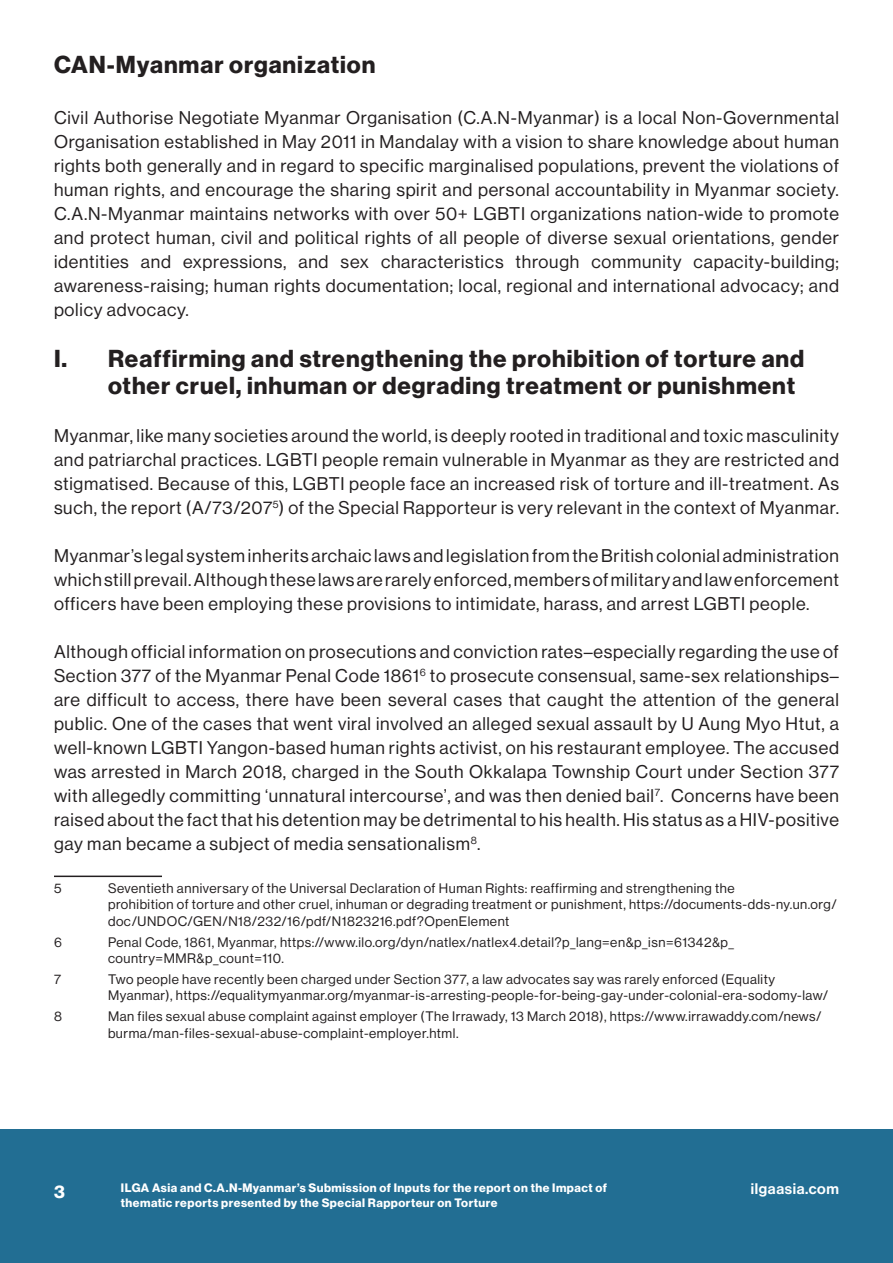
<style>
.page{position:relative;width:893px;height:1263px;background:#fff}
.page>*{position:absolute;margin:0;border:0;box-sizing:border-box;transform-origin:0 0}
.Sub_Heading{font:24px/27px "N Haas Grotesk DS Pro 75 Bd";letter-spacing:.04em;color:#231f20}
.Body_Text{font:18px/24px "N Haas Grotesk DS Pro 55 Rg";letter-spacing:.04em;color:#231f20;text-align:justify}
.t1{font:18px "N Haas Grotesk DS Pro 75 Bd";color:#fff}
.t2{font:15px "N Haas Grotesk DS Pro 65 Md";letter-spacing:.04em;color:#fff}
.Footnote{font:13.5px/16.5px "N Haas Grotesk DS Pro 55 Rg";letter-spacing:.04em;color:#231f20}
.t3{font:12px/15px "N Haas Grotesk DS Pro 75 Bd";letter-spacing:.04em;color:#fff}
</style>
<div class="page">
<div style="left:0;top:1130px;width:893px;height:133px;background:#226e93"></div>
<hr style="left:54px;top:875px;width:108px;height:2px;background:#231f20">
<p class="Sub_Heading" style="left:54px;top:51px;width:323px">CAN-Myanmar organization</p>
<p class="Body_Text" style="left:54px;top:106px;width:786px">Civil Authorise Negotiate Myanmar Organisation (C.A.N-Myanmar) is a local Non-Governmental Organisation established in May 2011 in Mandalay with a vision to share knowledge about human rights both generally and in regard to specific marginalised populations, prevent the violations of human rights, and encourage the sharing spirit and personal accountability in Myanmar society.<br>C.A.N-Myanmar maintains networks with over 50+ LGBTI organizations nation-wide to promote and protect human, civil and political rights of all people of diverse sexual orientations, gender identities and expressions, and sex characteristics through community capacity-building; awareness-raising; human rights documentation; local, regional and international advocacy; and policy advocacy.</p>
<p class="Sub_Heading" style="left:108px;top:345px;width:698px;text-indent:-54px">I. Reaffirming and strengthening the prohibition of torture and other cruel, inhuman or degrading treatment or punishment</p>
<p class="Body_Text" style="left:54px;top:424px;width:786px">Myanmar, like many societies around the world, is deeply rooted in traditional and toxic masculinity and patriarchal practices. LGBTI people remain vulnerable in Myanmar as they are restricted and stigmatised. Because of this, LGBTI people face an increased risk of torture and ill-treatment. As such, the report (A/73/207<sup>5</sup>) of the Special Rapporteur is very relevant in the context of Myanmar.</p>
<p class="Body_Text" style="left:54px;top:544px;width:786px">Myanmar’s legal system inherits archaic laws and legislation from the British colonial administration which still prevail. Although these laws are rarely enforced, members of military and law enforcement officers have been employing these provisions to intimidate, harass, and arrest LGBTI people.</p>
<p class="Body_Text" style="left:54px;top:640px;width:786px">Although official information on prosecutions and conviction rates–especially regarding the use of Section 377 of the Myanmar Penal Code 1861<sup>6</sup> to prosecute consensual, same-sex relationships– are difficult to access, there have been several cases that caught the attention of the general public. One of the cases that went viral involved an alleged sexual assault by U Aung Myo Htut, a well-known LGBTI Yangon-based human rights activist, on his restaurant employee. The accused was arrested in March 2018, charged in the South Okkalapa Township Court under Section 377 with allegedly committing ‘unnatural intercourse’, and was then denied bail<sup>7</sup>. Concerns have been raised about the fact that his detention may be detrimental to his health. His status as a HIV-positive gay man became a subject of media sensationalism<sup>8</sup>.</p>
<p class="Footnote" style="left:54px;top:880px;width:9px">5</p>
<p class="Footnote" style="left:108px;top:880px;width:628px">Seventieth anniversary of the Universal Declaration of Human Rights: reaffirming and strengthening the</p>
<p class="Footnote" style="left:108px;top:896px;width:730px">prohibition of torture and other cruel, inhuman or degrading treatment or punishment, https://documents-dds-ny.un.org/ doc/UNDOC/GEN/N18/232/16/pdf/N1823216.pdf?OpenElement</p>
<p class="Footnote" style="left:54px;top:934px;width:9px">6</p>
<p class="Footnote" style="left:108px;top:934px;width:627px">Penal Code, 1861, Myanmar, https://www.ilo.org/dyn/natlex/natlex4.detail?p_lang=en&amp;p_isn=61342&amp;p_ country=MMR&amp;p_count=110.</p>
<p class="Footnote" style="left:54px;top:971px;width:8px">7</p>
<p class="Footnote" style="left:108px;top:971px;width:722px">Two people have recently been charged under Section 377, a law advocates say was rarely enforced (Equality<br>Myanmar), https://equalitymyanmar.org/myanmar-is-arresting-people-for-being-gay-under-colonial-era-sodomy-law/</p>
<p class="Footnote" style="left:54px;top:1008px;width:9px">8</p>
<p class="Footnote" style="left:108px;top:1008px;width:715px">Man files sexual abuse complaint against employer (The Irrawady, 13 March 2018), https://www.irrawaddy.com/news/ burma/man-files-sexual-abuse-complaint-employer.html.</p>
<p class="t1" style="left:54px;top:1181px;width:12px">3</p>
<p class="t3" style="left:121px;top:1180px;width:488px">ILGA Asia and C.A.N-Myanmar’s Submission of Inputs for the report on the Impact of thematic reports presented by the Special Rapporteur on Torture</p>
<p class="t2" style="left:751px;top:1180px;width:89px">ilgaasia.com</p>
</div>
